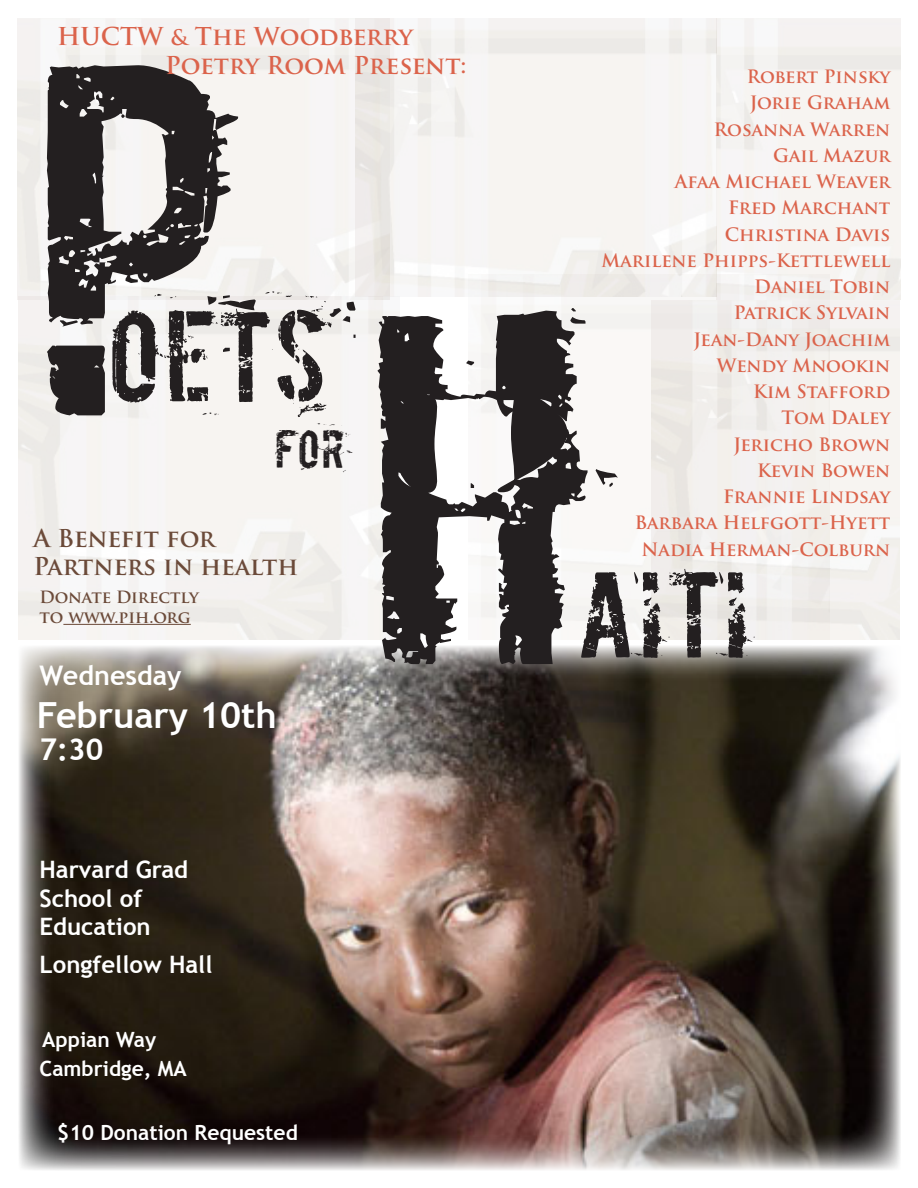
<style>
.page{position:relative;width:918px;height:1188px;background:#fff}
.page>*{position:absolute;margin:0;border:0;box-sizing:border-box;transform-origin:0 0}
.t1{font:420.3px "Boycott";color:#231f20}
.t2{font:108px "Boycott";color:#231f20}
.t3{font:102.6px "Boycott";color:#231f20;scale:1.05 1}
.t4{font:45px "Boycott";color:#231f20}
.t5{font:700 36px "Trebuchet MS";color:#fff}
.t6{font:700 30px "Trebuchet MS";color:#fff}
.t7{font:700 27px "Trebuchet MS";color:#fff}
.t8{font:700 24px "Trebuchet MS";color:#fff}
.t9{font:700 24px "Trajan Pro";color:#db634b}
.t10{font:700 24px "Trajan Pro";color:#6b4a39}
.t11{font:700 24px "Trajan Pro";letter-spacing:-.02em;color:#6b4a39}
.t12{font:700 21px "Trebuchet MS";color:#fff}
.t13{font:700 18px "Trajan Pro";color:#db634b}
.t14{font:700 16.5px "Trajan Pro";color:#6b4a39}
.s1{font-size:21px}
</style>
<div class="page">
<div style="left:481px;top:275px;width:349px;height:365px;background:#faf8f6"></div>
<img style="left:19px;top:646px;width:881px;height:524px">
<img style="left:651px;top:300px;width:249px;height:340px">
<svg style="left:393px;top:394px;width:45px;height:100px"></svg>
<svg style="left:481px;top:373px;width:87px;height:120px"></svg>
<hr style="left:63px;top:624px;width:128px;height:1px;background:#6b4a39">
<p class="t1" style="left:17px;top:24px;width:224px">P</p>
<p class="t9" style="left:57px;top:21px;width:357px">HUCTW <span class="s1">&amp;</span> The Woodberry</p>
<p class="t9" style="left:165px;top:50px;width:303px">Poetry Room Present:</p>
<p class="t13" style="left:747px;top:65px;width:145px">Robert Pinsky</p>
<p class="t13" style="left:750px;top:92px;width:142px">Jorie Graham</p>
<p class="t13" style="left:714px;top:118px;width:178px">Rosanna Warren</p>
<p class="t13" style="left:773px;top:144px;width:119px">Gail Mazur</p>
<p class="t13" style="left:675px;top:170px;width:217px">Afaa Michael Weaver</p>
<p class="t13" style="left:728px;top:197px;width:164px">Fred Marchant</p>
<p class="t13" style="left:725px;top:223px;width:167px">Christina Davis</p>
<p class="t13" style="left:602px;top:249px;width:290px">Marilene Phipps-Kettlewell</p>
<p class="t13" style="left:754px;top:275px;width:138px">Daniel Tobin</p>
<p class="t13" style="left:734px;top:302px;width:158px">Patrick Sylvain</p>
<p class="t13" style="left:694px;top:328px;width:198px">Jean-Dany Joachim</p>
<p class="t13" style="left:717px;top:354px;width:175px">Wendy Mnookin</p>
<p class="t13" style="left:753px;top:380px;width:139px">Kim Stafford</p>
<p class="t13" style="left:782px;top:407px;width:110px">Tom Daley</p>
<p class="t13" style="left:733px;top:433px;width:158px">Jericho Brown</p>
<p class="t13" style="left:757px;top:459px;width:135px">Kevin Bowen</p>
<p class="t13" style="left:723px;top:485px;width:169px">Frannie Lindsay</p>
<p class="t13" style="left:635px;top:512px;width:257px">Barbara Helfgott-Hyett</p>
<p class="t13" style="left:642px;top:538px;width:250px">Nadia Herman-Colburn</p>
<p class="t2" style="left:105px;top:301px;width:226px">OETS</p>
<p class="t4" style="left:274px;top:426px;width:72px">FOR</p>
<p class="t1" style="left:351px;top:270px;width:241px">H</p>
<p class="t11" style="left:34px;top:523px;width:183px">A Benefit for</p>
<p class="t10" style="left:34px;top:552px;width:266px">Partners in health</p>
<p class="t3" style="left:574px;top:562px;width:169px">AITI</p>
<p class="t14" style="left:40px;top:587px;width:161px">Donate Directly</p>
<p class="t14" style="left:40px;top:606px;width:153px">to www.pih.org</p>
<p class="t7" style="left:40px;top:658px;width:144px">Wednesday</p>
<p class="t5" style="left:37px;top:692px;width:242px">February 10th</p>
<p class="t6" style="left:40px;top:731px;width:65px">7:30</p>
<p class="t8" style="left:40px;top:854px;width:150px">Harvard Grad</p>
<p class="t8" style="left:40px;top:883px;width:104px">School of</p>
<p class="t8" style="left:40px;top:912px;width:113px">Education</p>
<p class="t8" style="left:40px;top:950px;width:174px">Longfellow Hall</p>
<p class="t12" style="left:42px;top:1026px;width:116px">Appian Way</p>
<p class="t12" style="left:40px;top:1055px;width:149px">Cambridge, MA</p>
<p class="t12" style="left:57px;top:1120px;width:242px">$10 Donation Requested</p>
</div>
